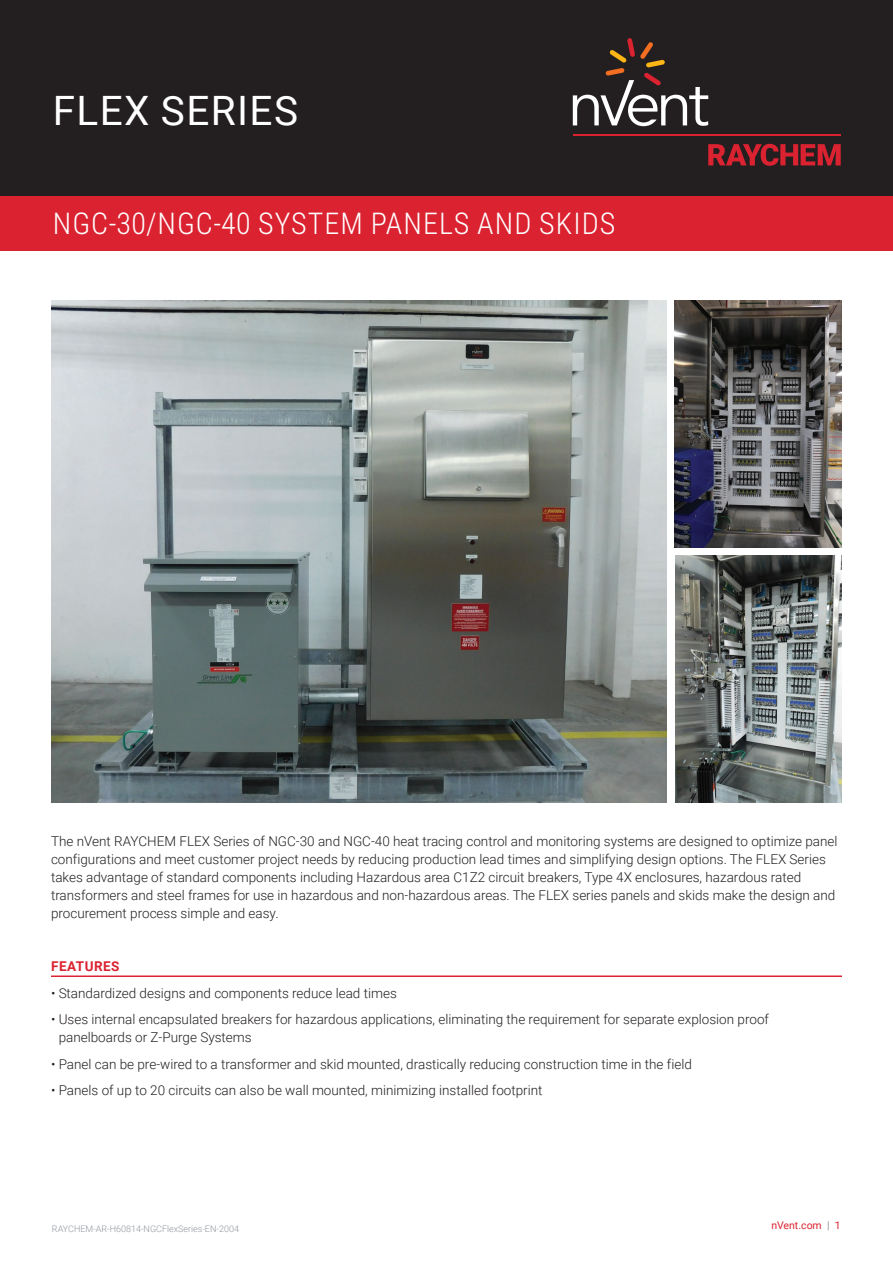
<style>
.page{position:relative;width:893px;height:1263px;background:#fff}
.page>*{position:absolute;margin:0;border:0;box-sizing:border-box;transform-origin:0 0}
.Page_1_Header_-_nVen{font:40.5px "Roboto";letter-spacing:.035em;color:#fff}
.Page_1_Subhead_White{font:300 30px "Roboto Condensed";letter-spacing:.035em;color:#fff}
.t1{font:300 13.5px/18px "Roboto";color:#231f20}
.t2{font:700 13.5px "Roboto";letter-spacing:.035em;color:#db2230}
.t3{font:10.5px "Roboto";color:#db2230}
.t4{font:300 9px "Roboto";color:#8f959e}
.s1{color:#8f959e}
</style>
<div class="page">
<div style="left:0;top:0;width:893px;height:196px;background:#231f20"></div>
<div style="left:0;top:196px;width:893px;height:55px;background:#db2230"></div>
<svg style="left:708px;top:144px;width:133px;height:22px"></svg>
<hr style="left:573px;top:134px;width:268px;height:2px;background:#db2230">
<svg style="left:573px;top:38px;width:135px;height:88px"></svg>
<hr style="left:51px;top:975px;width:791px;height:2px;background:#db2230">
<img style="left:51px;top:300px;width:615px;height:503px">
<img style="left:675px;top:300px;width:166px;height:247px">
<img style="left:675px;top:556px;width:167px;height:246px">
<p class="Page_1_Header_-_nVen" style="left:53px;top:82px;width:247px">FLEX SERIES</p>
<p class="Page_1_Subhead_White" style="left:53px;top:202px;width:564px">NGC-30/NGC-40 SYSTEM PANELS AND SKIDS</p>
<p class="t1" style="left:51px;top:832px;width:788px">The nVent RAYCHEM FLEX Series of NGC-30 and NGC-40 heat tracing control and monitoring systems are designed to optimize panel configurations and meet customer project needs by reducing production lead times and simplifying design options. The FLEX Series takes advantage of standard components including Hazardous area C1Z2 circuit breakers, Type 4X enclosures, hazardous rated transformers and steel frames for use in hazardous and non-hazardous areas. The FLEX series panels and skids make the design and procurement process simple and easy.</p>
<p class="t2" style="left:51px;top:957px;width:70px">FEATURES</p>
<p class="t1" style="left:51px;top:983px;width:347px">• Standardized designs and components reduce lead times</p>
<p class="t1" style="left:59px;top:1010px;width:712px;text-indent:-8px">• Uses internal encapsulated breakers for hazardous applications, eliminating the requirement for separate explosion proof panelboards or Z-Purge Systems</p>
<p class="t1" style="left:51px;top:1054px;width:642px">• Panel can be pre-wired to a transformer and skid mounted, drastically reducing construction time in the field</p>
<p class="t1" style="left:51px;top:1081px;width:493px">• Panels of up to 20 circuits can also be wall mounted, minimizing installed footprint</p>
<p class="t4" style="left:52px;top:1222px;width:188px">RAYCHEM-AR-H60814-NGCFlexSeries-EN-2004</p>
<p class="t3" style="left:771px;top:1218px;width:71px">nVent.com <span class="s1">|</span> 1</p>
</div>
